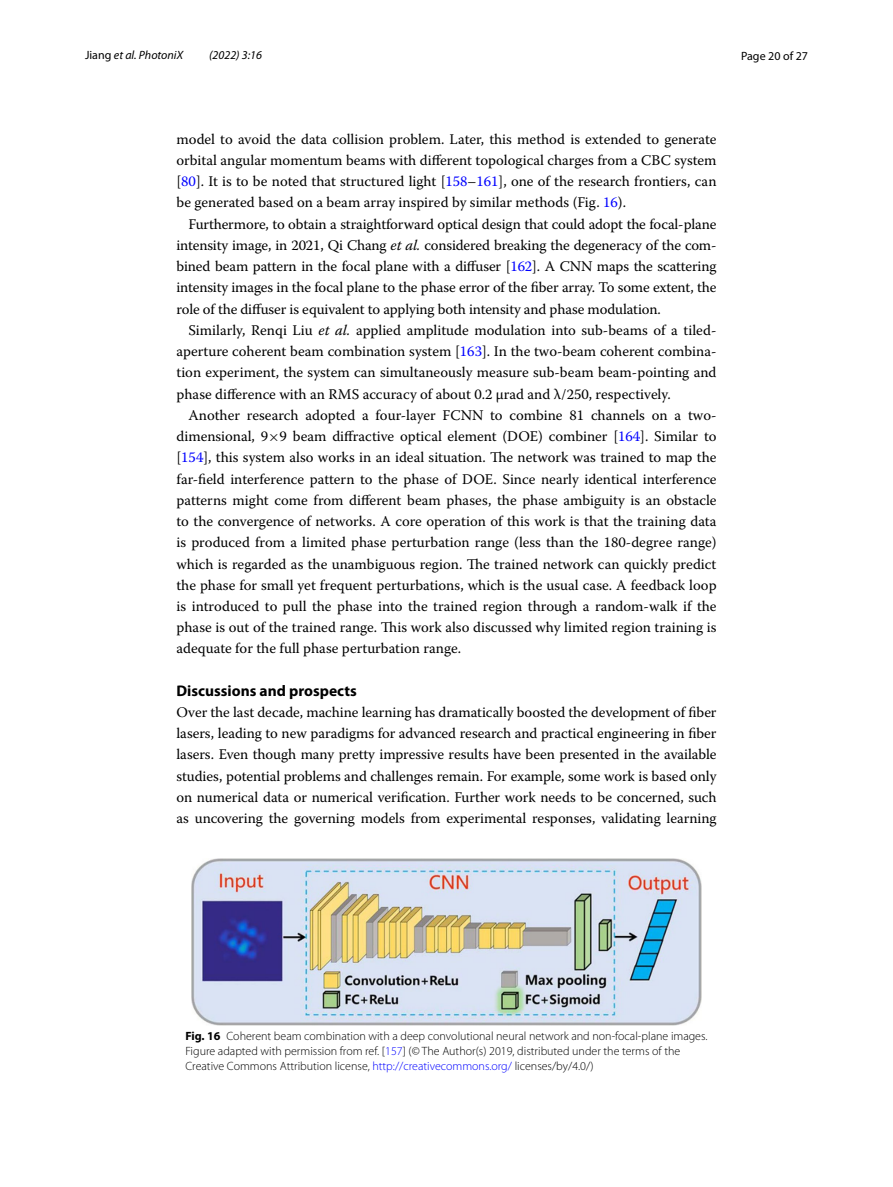
<style>
.page{position:relative;width:893px;height:1187px;background:#fff}
.page>*{position:absolute;margin:0;border:0;box-sizing:border-box;transform-origin:0 0}
.t1{font:700 15.45px "Myriad Pro";color:#000}
.t2{font:14.7px/21.3px "Warnock Pro";color:#000;text-align:justify}
.t3{font:300 12px/15px "Myriad Pro";color:#000}
.t4{font:italic 12px "Myriad Pro";color:#000}
.t5{font:12px "Myriad Pro";color:#000}
.s1{font-style:normal}
.s2{color:#00f}
.s3{font-style:italic}
.s4{font-family:"MTSY"}
.s5{font-weight:700}
</style>
<div class="page">
<img style="left:191px;top:858px;width:511px;height:167px">
<p class="t4" style="left:85px;top:48px;width:99px"><span class="s1">Jiang</span> et al. PhotoniX</p>
<p class="t4" style="left:209px;top:48px;width:54px">(2022) 3:16</p>
<p class="t5" style="left:741px;top:48px;width:68px">Page 20 of 27</p>
<p class="t2" style="left:176px;top:128px;width:542px">model to avoid the data collision problem. Later, this method is extended to generate orbital angular momentum beams with different topological charges from a CBC system [<span class="s2">80</span>]. It is to be noted that structured light [<span class="s2">158</span>–<span class="s2">161</span>], one of the research frontiers, can be generated based on a beam array inspired by similar methods (Fig. <span class="s2">16</span>).</p>
<p class="t2" style="left:176px;top:213px;width:542px;text-indent:12px">Furthermore, to obtain a straightforward optical design that could adopt the focal-plane intensity image, in 2021, Qi Chang <span class="s3">et al.</span> considered breaking the degeneracy of the com&shy;bined beam pattern in the focal plane with a diffuser [<span class="s2">162</span>]. A CNN maps the scattering intensity images in the focal plane to the phase error of the fiber array. To some extent, the role of the diffuser is equivalent to applying both intensity and phase modulation.</p>
<p class="t2" style="left:176px;top:319px;width:542px;text-indent:12px">Similarly, Renqi Liu <span class="s3">et al.</span> applied amplitude modulation into sub-beams of a tiled&shy;aperture coherent beam combination system [<span class="s2">163</span>]. In the two-beam coherent combina&shy;tion experiment, the system can simultaneously measure sub-beam beam-pointing and phase difference with an RMS accuracy of about 0.2 μrad and λ/250, respectively.</p>
<p class="t2" style="left:176px;top:404px;width:542px;text-indent:12px">Another research adopted a four-layer FCNN to combine 81 channels on a two&shy;dimensional, 9<span class="s4">×</span>9 beam diffractive optical element (DOE) combiner [<span class="s2">164</span>]. Similar to [<span class="s2">154</span>], this system also works in an ideal situation. The network was trained to map the far-field interference pattern to the phase of DOE. Since nearly identical interference patterns might come from different beam phases, the phase ambiguity is an obstacle to the convergence of networks. A core operation of this work is that the training data is produced from a limited phase perturbation range (less than the 180-degree range) which is regarded as the unambiguous region. The trained network can quickly predict the phase for small yet frequent perturbations, which is the usual case. A feedback loop is introduced to pull the phase into the trained region through a random-walk if the phase is out of the trained range. This work also discussed why limited region training is adequate for the full phase perturbation range.</p>
<p class="t1" style="left:176px;top:680px;width:182px">Discussions and prospects</p>
<p class="t2" style="left:176px;top:701px;width:542px">Over the last decade, machine learning has dramatically boosted the development of fiber lasers, leading to new paradigms for advanced research and practical engineering in fiber lasers. Even though many pretty impressive results have been presented in the available studies, potential problems and challenges remain. For example, some work is based only on numerical data or numerical verification. Further work needs to be concerned, such as uncovering the governing models from experimental responses, validating learning</p>
<p class="t3" style="left:185px;top:1029px;width:524px"><span class="s5">Fig. 16</span> Coherent beam combination with a deep convolutional neural network and non-focal-plane images.<br>Figure adapted with permission from ref. [<span class="s2">157</span>] (© The Author(s) 2019, distributed under the terms of the<br>Creative Commons Attribution license, <span class="s2">http://creativecommons.org/</span> licenses/by/4.0/)</p>
</div>
